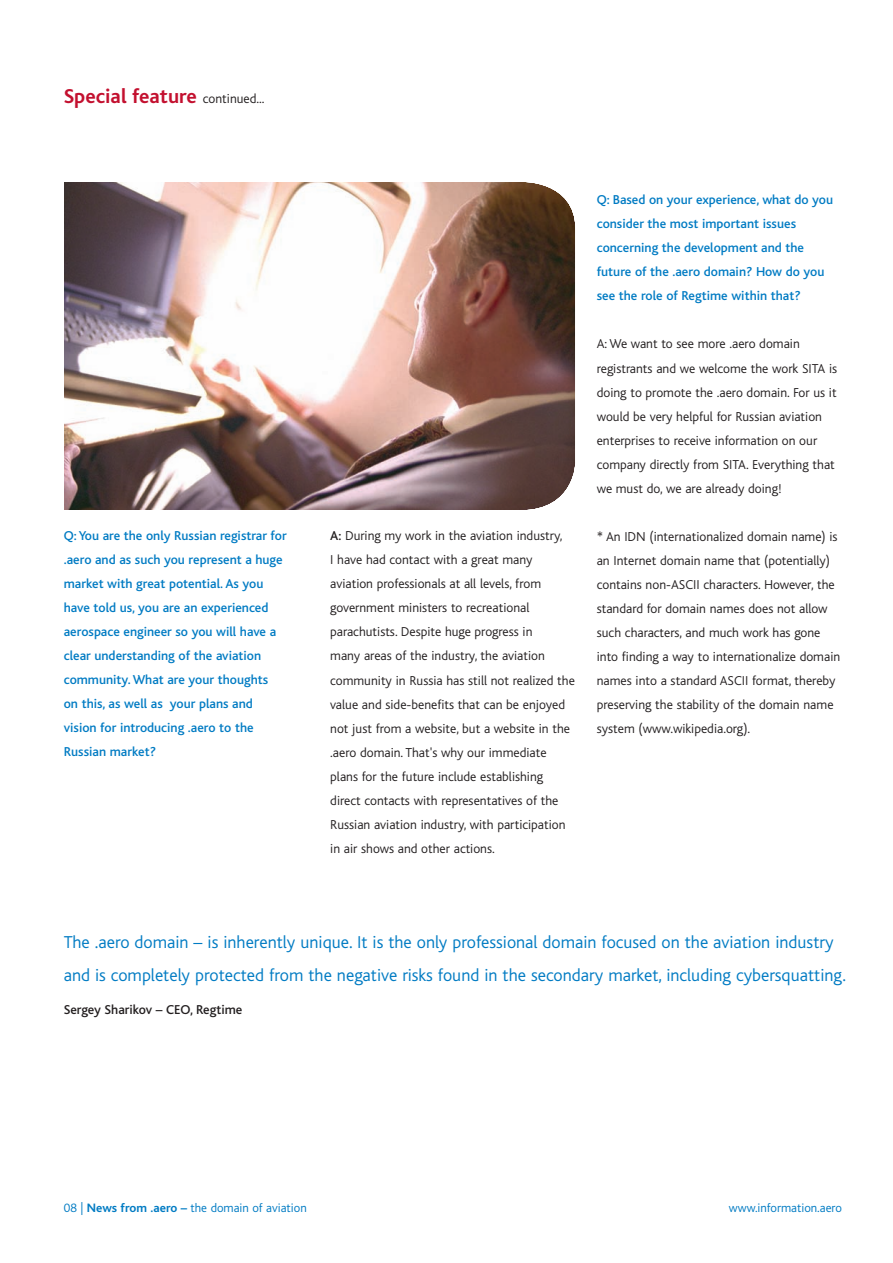
<style>
.page{position:relative;width:893px;height:1263px;background:#fff}
.page>*{position:absolute;margin:0;border:0;box-sizing:border-box;transform-origin:0 0}
.t1{font:700 21px "Bliss";color:#c3102f}
.t2{font:300 18px/33px "Bliss";color:#007bc3}
.t3{font:300 13.5px/24px "Bliss";color:#231f20}
.t4{font:500 13.5px/24px "Bliss";color:#007bc3}
.t5{font:500 13.5px "Bliss";color:#231f20}
.t6{font:300 12.75px "Bliss";color:#007bc3}
.s1{font-weight:300;font-size:13.5px;color:#231f20}
.s2{font-weight:500}
.s3{font-weight:700}
</style>
<div class="page">
<img style="left:64px;top:182px;width:511px;height:328px">
<h1 class="t1" style="left:64px;top:89px;width:202px">Special feature <span class="s1">continued...</span></h1>
<p class="t4" style="left:64px;top:526px;width:224px">Q: You are the only Russian registrar for .aero and as such you represent a huge market with great potential. As you have told us, you are an experienced aerospace engineer so you will have a clear understanding of the aviation community. What are your thoughts<br>on this, as well as your plans and vision for introducing .aero to the Russian market?</p>
<p class="t3" style="left:330px;top:525px;width:246px"><span class="s2">A:</span> During my work in the aviation industry,<br>I have had contact with a great many aviation professionals at all levels, from government ministers to recreational parachutists. Despite huge progress in<br>many areas of the industry, the aviation community in Russia has still not realized the value and side-benefits that can be enjoyed not just from a website, but a website in the .aero domain. That's why our immediate plans for the future include establishing direct contacts with representatives of the Russian aviation industry, with participation in air shows and other actions.</p>
<p class="t4" style="left:597px;top:190px;width:238px">Q: Based on your experience, what do you consider the most important issues concerning the development and the future of the .aero domain? How do you see the role of Regtime within that?</p>
<p class="t3" style="left:597px;top:333px;width:242px">A: We want to see more .aero domain registrants and we welcome the work SITA is doing to promote the .aero domain. For us it would be very helpful for Russian aviation enterprises to receive information on our company directly from SITA. Everything that we must do, we are already doing!</p>
<p class="t3" style="left:597px;top:525px;width:245px">* An IDN (internationalized domain name) is an Internet domain name that (potentially) contains non-ASCII characters. However, the standard for domain names does not allow such characters, and much work has gone into finding a way to internationalize domain names into a standard ASCII format, thereby preserving the stability of the domain name system (www.wikipedia.org).</p>
<h2 class="t2" style="left:64px;top:927px;width:784px">The .aero domain – is inherently unique. It is the only professional domain focused on the aviation industry and is completely protected from the negative risks found in the secondary market, including cybersquatting.</h2>
<p class="t5" style="left:64px;top:1005px;width:180px">Sergey Sharikov – CEO, Regtime</p>
<p class="t6" style="left:64px;top:1204px;width:244px">08 | <span class="s3">News from .aero –</span> the domain of aviation</p>
<p class="t6" style="left:729px;top:1204px;width:114px">www.information.aero</p>
</div>
